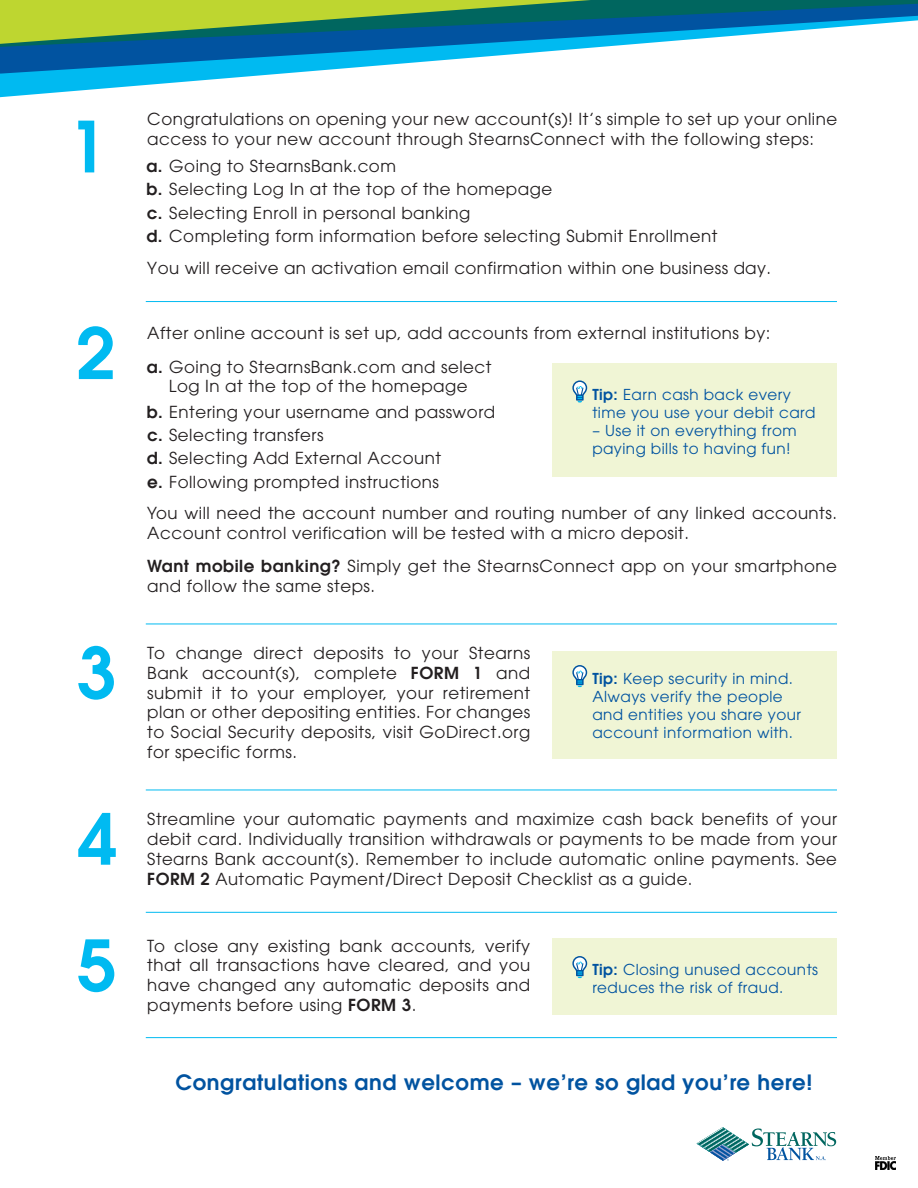
<style>
.page{position:relative;width:918px;height:1188px;background:#fff}
.page>*{position:absolute;margin:0;border:0;box-sizing:border-box;transform-origin:0 0}
.t1{font:600 70.05px "Avant Garde";color:#00baf1}
.t2{font:600 21px "Avant Garde";letter-spacing:.03em;color:#0153a0}
.t3{font:16.5px/19.8px "Avant Garde";letter-spacing:.03em;color:#231f20}
.t4{font:15px/18px "Avant Garde";letter-spacing:.03em;color:#0153a0}
.s1{font-weight:600}
</style>
<div class="page">
<div style="left:553px;top:364px;width:284px;height:113px;background:#f0f5d5"></div>
<svg style="left:0;top:0;width:918px;height:4px;background:#74aa42"></svg>
<svg style="left:0;top:74px;width:276px;height:23px"></svg>
<svg style="left:0;top:4px;width:918px;height:70px"></svg>
<hr style="left:146px;top:301px;width:691px;height:1px;background:#00baf1">
<hr style="left:146px;top:1037px;width:691px;height:1px;background:#00baf1">
<hr style="left:146px;top:624px;width:691px;height:1px;background:#00baf1">
<hr style="left:146px;top:790px;width:691px;height:1px;background:#00baf1">
<hr style="left:146px;top:912px;width:691px;height:1px;background:#00baf1">
<svg style="left:572px;top:380px;width:15px;height:23px"></svg>
<div style="left:553px;top:652px;width:284px;height:107px;background:#f0f5d5"></div>
<svg style="left:572px;top:665px;width:15px;height:22px"></svg>
<div style="left:553px;top:938px;width:284px;height:76px;background:#f0f5d5"></div>
<svg style="left:572px;top:956px;width:15px;height:22px"></svg>
<svg style="left:697px;top:1127px;width:139px;height:34px"></svg>
<img style="left:875px;top:1157px;width:21px;height:13px">
<p class="t1" style="left:69px;top:101px;width:41px">1</p>
<p class="t3" style="left:147px;top:109px;width:692px">Congratulations on opening your new account(s)! It’s simple to set up your online access to your new account through StearnsConnect with the following steps:</p>
<p class="t3" style="left:146px;top:154px;width:573px;line-height:23.2px"><span class="s1">a.</span> Going to StearnsBank.com<br><span class="s1">b.</span> Selecting Log In at the top of the homepage<br><span class="s1">c.</span> Selecting Enroll in personal banking<br><span class="s1">d.</span> Completing form information before selecting Submit Enrollment</p>
<p class="t3" style="left:147px;top:258px;width:625px">You will receive an activation email confirmation within one business day.</p>
<p class="t1" style="left:76px;top:308px;width:41px">2</p>
<p class="t3" style="left:147px;top:324px;width:625px">After online account is set up, add accounts from external institutions by:</p>
<p class="t3" style="left:147px;top:357px;width:346px;line-height:19.4px;text-align:center"><span class="s1">a.</span> Going to StearnsBank.com and select<br>Log In at the top of the homepage</p>
<p class="t3" style="left:147px;top:400px;width:350px;line-height:23.2px"><span class="s1">b.</span> Entering your username and password <span class="s1">c.</span> Selecting transfers<br><span class="s1">d.</span> Selecting Add External Account<br><span class="s1">e.</span> Following prompted instructions</p>
<p class="t4" style="left:592px;top:385px;width:225px"><span class="s1">Tip:</span> Earn cash back every time you use your debit card</p>
<p class="t4" style="left:592px;top:421px;width:206px">– Use it on everything from paying bills to having fun!</p>
<p class="t3" style="left:147px;top:503px;width:691px">You will need the account number and routing number of any linked accounts.<br>Account control verification will be tested with a micro deposit.</p>
<p class="t3" style="left:147px;top:556px;width:691px"><span class="s1">Want mobile banking?</span> Simply get the StearnsConnect app on your smartphone and follow the same steps.</p>
<p class="t1" style="left:76px;top:627px;width:41px">3</p>
<p class="t3" style="left:147px;top:643px;width:384px;text-align:justify">To change direct deposits to your Stearns Bank account(s), complete <span class="s1">FORM 1</span> and submit it to your employer, your retirement plan or other depositing entities. For changes to Social Security deposits, visit GoDirect.org for specific forms.</p>
<p class="t4" style="left:592px;top:670px;width:210px"><span class="s1">Tip:</span> Keep security in mind.<br>Always verify the people and entities you share your account information with.</p>
<p class="t1" style="left:77px;top:793px;width:41px">4</p>
<p class="t3" style="left:147px;top:809px;width:691px;text-align:justify">Streamline your automatic payments and maximize cash back benefits of your debit card. Individually transition withdrawals or payments to be made from your Stearns Bank account(s). Remember to include automatic online payments. See <span class="s1">FORM 2</span> Automatic Payment/Direct Deposit Checklist as a guide.</p>
<p class="t1" style="left:77px;top:920px;width:41px">5</p>
<p class="t3" style="left:147px;top:936px;width:384px;text-align:justify">To close any existing bank accounts, verify that all transactions have cleared, and you have changed any automatic deposits and payments before using <span class="s1">FORM 3</span>.</p>
<p class="t4" style="left:592px;top:961px;width:227px"><span class="s1">Tip:</span> Closing unused accounts reduces the risk of fraud.</p>
<p class="t2" style="left:176px;top:1068px;width:638px">Congratulations and welcome – we’re so glad you’re here!</p>
</div>
